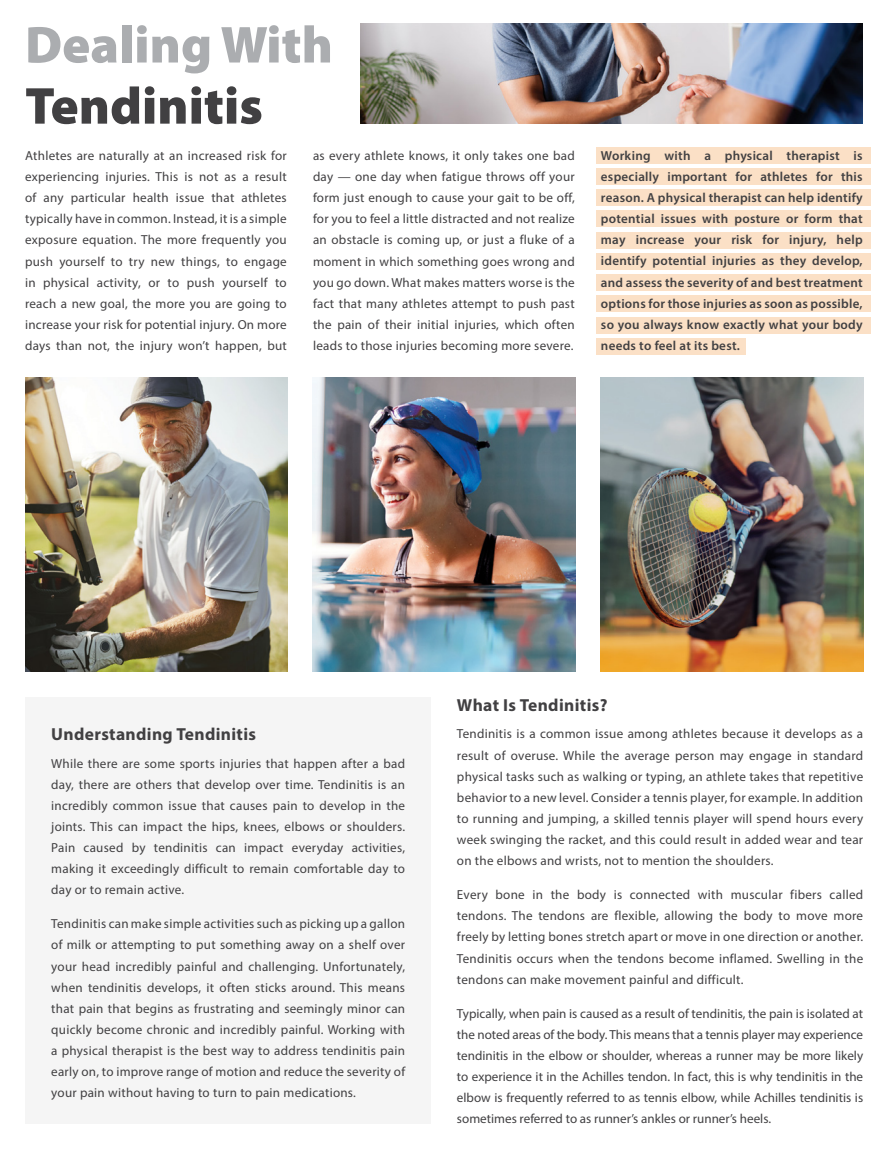
<style>
.page{position:relative;width:891px;height:1151px;background:#fff}
.page>*{position:absolute;margin:0;border:0;box-sizing:border-box;transform-origin:0 0}
.t1{font:900 52.43px/61.2px "Myriad Pro";color:#abadb0}
.t2{font:700 17.55px "Myriad Pro";letter-spacing:.02em;color:#414042}
.t3{font:13.05px/21.2px "Myriad Pro";letter-spacing:.02em;color:#414042;text-align:justify}
.t4{font:600 13.05px/21.2px "Myriad Pro";letter-spacing:.02em;color:#414042;text-align:justify}
.s1{color:#414042}
</style>
<div class="page">
<div style="left:596px;top:147px;width:275px;height:17px;background:#fbe0c6"></div>
<div style="left:596px;top:168px;width:275px;height:17px;background:#fbe0c6"></div>
<div style="left:596px;top:189px;width:275px;height:17px;background:#fbe0c6"></div>
<div style="left:596px;top:210px;width:275px;height:17px;background:#fbe0c6"></div>
<div style="left:596px;top:232px;width:275px;height:16px;background:#fbe0c6"></div>
<div style="left:596px;top:253px;width:275px;height:17px;background:#fbe0c6"></div>
<div style="left:596px;top:274px;width:275px;height:17px;background:#fbe0c6"></div>
<div style="left:596px;top:295px;width:275px;height:17px;background:#fbe0c6"></div>
<div style="left:596px;top:317px;width:275px;height:16px;background:#fbe0c6"></div>
<div style="left:596px;top:338px;width:149px;height:17px;background:#fbe0c6"></div>
<div style="left:26px;top:697px;width:405px;height:426px;background:#f5f5f5"></div>
<img style="left:360px;top:23px;width:503px;height:101px">
<img style="left:25px;top:377px;width:263px;height:294px">
<img style="left:313px;top:377px;width:263px;height:294px">
<img style="left:600px;top:377px;width:263px;height:294px">
<p class="t1" style="left:25px;top:12px;width:309px">Dealing With<br><span class="s1">Tendinitis</span></p>
<p class="t3" style="left:25px;top:145px;width:263px">Athletes are naturally at an increased risk for experiencing injuries. This is not as a result of any particular health issue that athletes typically have in common. Instead, it is a simple exposure equation. The more frequently you push yourself to try new things, to engage in physical activity, or to push yourself to reach a new goal, the more you are going to increase your risk for potential injury. On more days than not, the injury won’t happen, but</p>
<p class="t3" style="left:313px;top:145px;width:263px">as every athlete knows, it only takes one bad day — one day when fatigue throws off your form just enough to cause your gait to be off, for you to feel a little distracted and not realize an obstacle is coming up, or just a fluke of a moment in which something goes wrong and you go down. What makes matters worse is the fact that many athletes attempt to push past the pain of their initial injuries, which often leads to those injuries becoming more severe.</p>
<p class="t4" style="left:601px;top:145px;width:263px">Working with a physical therapist is especially important for athletes for this reason. A physical therapist can help identify potential issues with posture or form that may increase your risk for injury, help identify potential injuries as they develop, and assess the severity of and best treatment options for those injuries as soon as possible, so you always know exactly what your body needs to feel at its best.</p>
<p class="t2" style="left:51px;top:722px;width:206px">Understanding Tendinitis</p>
<p class="t3" style="left:51px;top:752px;width:355px">While there are some sports injuries that happen after a bad day, there are others that develop over time. Tendinitis is an incredibly common issue that causes pain to develop in the joints. This can impact the hips, knees, elbows or shoulders.<br>Pain caused by tendinitis can impact everyday activities, making it exceedingly difficult to remain comfortable day to day or to remain active.</p>
<p class="t3" style="left:51px;top:913px;width:355px">Tendinitis can make simple activities such as picking up a gallon of milk or attempting to put something away on a shelf over your head incredibly painful and challenging. Unfortunately, when tendinitis develops, it often sticks around. This means that pain that begins as frustrating and seemingly minor can quickly become chronic and incredibly painful. Working with a physical therapist is the best way to address tendinitis pain early on, to improve range of motion and reduce the severity of your pain without having to turn to pain medications.</p>
<p class="t2" style="left:457px;top:693px;width:152px">What Is Tendinitis?</p>
<p class="t3" style="left:457px;top:723px;width:408px">Tendinitis is a common issue among athletes because it develops as a result of overuse. While the average person may engage in standard physical tasks such as walking or typing, an athlete takes that repetitive behavior to a new level. Consider a tennis player, for example. In addition to running and jumping, a skilled tennis player will spend hours every week swinging the racket, and this could result in added wear and tear on the elbows and wrists, not to mention the shoulders.</p>
<p class="t3" style="left:457px;top:883px;width:408px">Every bone in the body is connected with muscular fibers called tendons. The tendons are flexible, allowing the body to move more freely by letting bones stretch apart or move in one direction or another.<br>Tendinitis occurs when the tendons become inflamed. Swelling in the tendons can make movement painful and difficult.</p>
<p class="t3" style="left:457px;top:1002px;width:408px">Typically, when pain is caused as a result of tendinitis, the pain is isolated at the noted areas of the body. This means that a tennis player may experience tendinitis in the elbow or shoulder, whereas a runner may be more likely to experience it in the Achilles tendon. In fact, this is why tendinitis in the elbow is frequently referred to as tennis elbow, while Achilles tendinitis is sometimes referred to as runner’s ankles or runner’s heels.</p>
</div>
